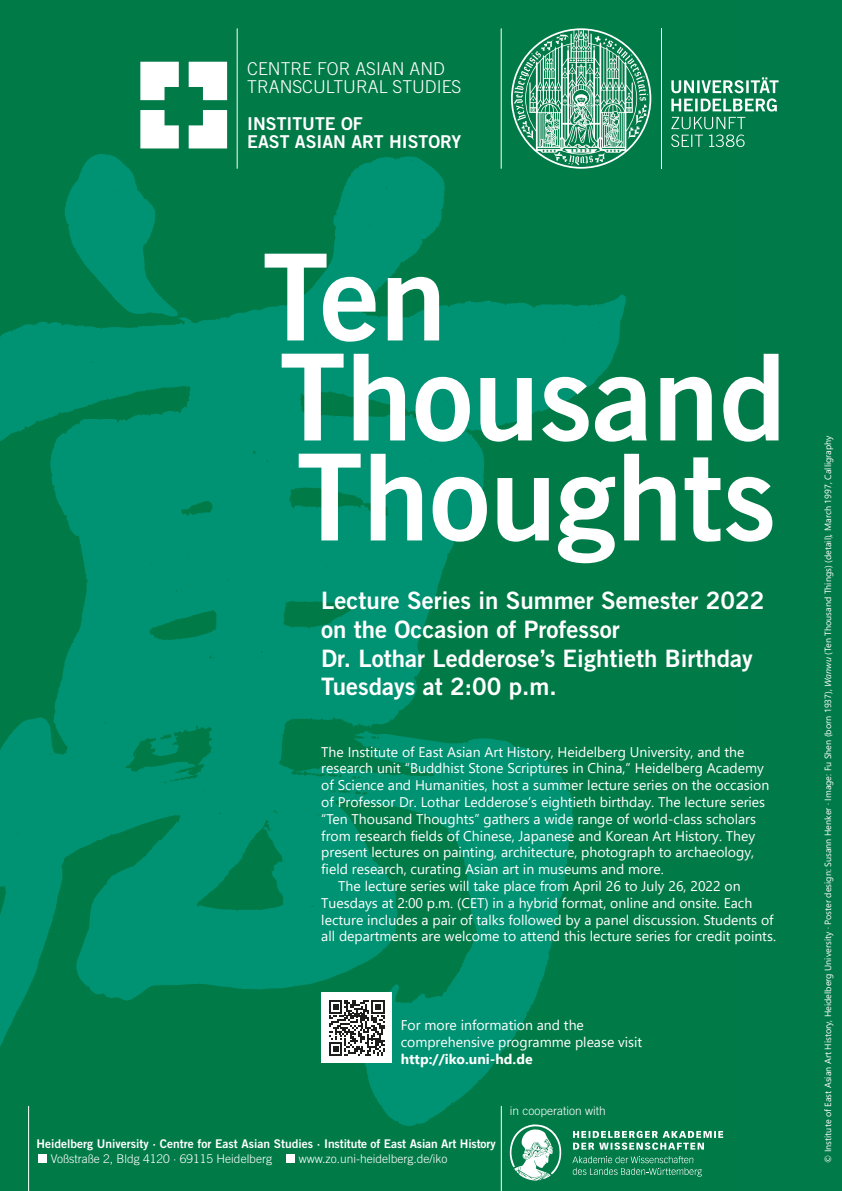
<style>
.page{position:relative;width:842px;height:1191px;background:#007a48}
.page>*{position:absolute;margin:0;border:0;box-sizing:border-box;transform-origin:0 0}
.t1{font:120px/100px "Trade Gothic LT Std Bd 2";color:#fff}
.t2{font:24px/28.8px "Trade Gothic LT Std Bd 2";color:#fff}
.t3{font:300 17.7px/18.4px "Trade Gothic LT Std";color:#fff}
.t4{font:17.7px/18.4px "Trade Gothic LT Std Bd 2";color:#fff}
.t5{font:14px/16.8px "Segoe UI";color:#fff}
.t6{font:700 14px "Segoe UI";color:#fff}
.t7{font:300 12px "Trade Gothic LT Std";color:#fff}
.t8{font:12px "Trade Gothic LT Std Bd 2";color:#fff}
.t9{font:9px "Segoe UI";color:#fff}
.s1{font-style:italic}
</style>
<div class="page">
<img style="left:0;top:28px;width:731px;height:1163px">
<hr style="left:28px;top:1106px;width:1px;height:85px;background:#fff">
<div style="left:38px;top:1153px;width:9px;height:9px;background:#fff"></div>
<div style="left:286px;top:1153px;width:9px;height:9px;background:#fff"></div>
<hr style="left:501px;top:1106px;width:1px;height:85px;background:#fff">
<hr style="left:501px;top:28px;width:1px;height:141px;background:#fff">
<hr style="left:237px;top:28px;width:1px;height:141px;background:#fff">
<svg style="left:140px;top:62px;width:39px;height:38px"></svg>
<svg style="left:189px;top:62px;width:38px;height:38px"></svg>
<svg style="left:140px;top:110px;width:39px;height:38px"></svg>
<svg style="left:189px;top:110px;width:38px;height:38px"></svg>
<hr style="left:661px;top:28px;width:1px;height:141px;background:#fff">
<svg style="left:671px;top:77px;width:107px;height:70px"></svg>
<svg style="left:511px;top:28px;width:140px;height:141px"></svg>
<div style="left:321px;top:992px;width:71px;height:71px;background:#fff"></div>
<svg style="left:329px;top:1000px;width:55px;height:55px"></svg>
<svg style="left:572px;top:1130px;width:151px;height:47px"></svg>
<svg style="left:510px;top:1124px;width:52px;height:56px"></svg>
<p class="t3" style="left:247px;top:59px;width:216px">CENTRE FOR ASIAN AND<br>TRANSCULTURAL STUDIES</p>
<p class="t4" style="left:247px;top:114px;width:216px">INSTITUTE OF<br>EAST ASIAN ART HISTORY</p>
<h1 class="t1" style="left:262px;top:245px;width:525px">Ten<br>Thousand<br>Thoughts</h1>
<h2 class="t2" style="left:321px;top:585px;width:445px">Lecture Series in Summer Semester 2022 on the Occasion of Professor<br>Dr. Lothar Ledderose’s Eightieth Birthday Tuesdays at 2:00 p.m.</h2>
<p class="t5" style="left:321px;top:742px;width:425px">The Institute of East Asian Art History, Heidelberg University, and the</p>
<p class="t5" style="left:321px;top:758px;width:444px">research unit “Buddhist Stone Scriptures in China,” Heidelberg Academy</p>
<p class="t5" style="left:321px;top:775px;width:449px">of Science and Humanities, host a summer lecture series on the occasion</p>
<p class="t5" style="left:321px;top:792px;width:445px">of Professor Dr. Lothar Ledderose’s eightieth birthday. The lecture series</p>
<p class="t5" style="left:321px;top:809px;width:436px">“Ten Thousand Thoughts” gathers a wide range of world-class scholars</p>
<p class="t5" style="left:321px;top:826px;width:435px">from research fields of Chinese, Japanese and Korean Art History. They</p>
<p class="t5" style="left:321px;top:842px;width:434px">present lectures on painting, architecture, photograph to archaeology,</p>
<p class="t5" style="left:321px;top:859px;width:344px">field research, curating Asian art in museums and more.</p>
<p class="t5" style="left:338px;top:876px;width:404px">The lecture series will take place from April 26 to July 26, 2022 on</p>
<p class="t5" style="left:321px;top:893px;width:432px">Tuesdays at 2:00 p.m. (CET) in a hybrid format, online and onsite. Each</p>
<p class="t5" style="left:321px;top:910px;width:454px">lecture includes a pair of talks followed by a panel discussion. Students of</p>
<p class="t5" style="left:321px;top:926px;width:456px">all departments are welcome to attend this lecture series for credit points.</p>
<p class="t5" style="left:401px;top:1015px;width:243px">For more information and the comprehensive programme please visit</p>
<p class="t6" style="left:401px;top:1045px;width:133px">http://iko.uni-hd.de</p>
<p class="t8" style="left:37px;top:1136px;width:461px">Heidelberg University · Centre for East Asian Studies · Institute of East Asian Art History</p>
<p class="t7" style="left:51px;top:1151px;width:223px">Voßstraße 2, Bldg 4120 · 69115 Heidelberg</p>
<p class="t7" style="left:299px;top:1151px;width:150px">www.zo.uni-heidelberg.de/iko</p>
<p class="t7" style="left:510px;top:1103px;width:98px">in cooperation with</p>
<p class="t9" style="left:819px;top:1162px;width:729px;rotate:-90deg">© Institute of East Asian Art History, Heidelberg University · Poster design: Susann Henker · Image: Fu Shen (born 1937), <span class="s1">Wanwu</span> (Ten Thousand Things) (detail), March 1997, Calligraphy</p>
</div>
